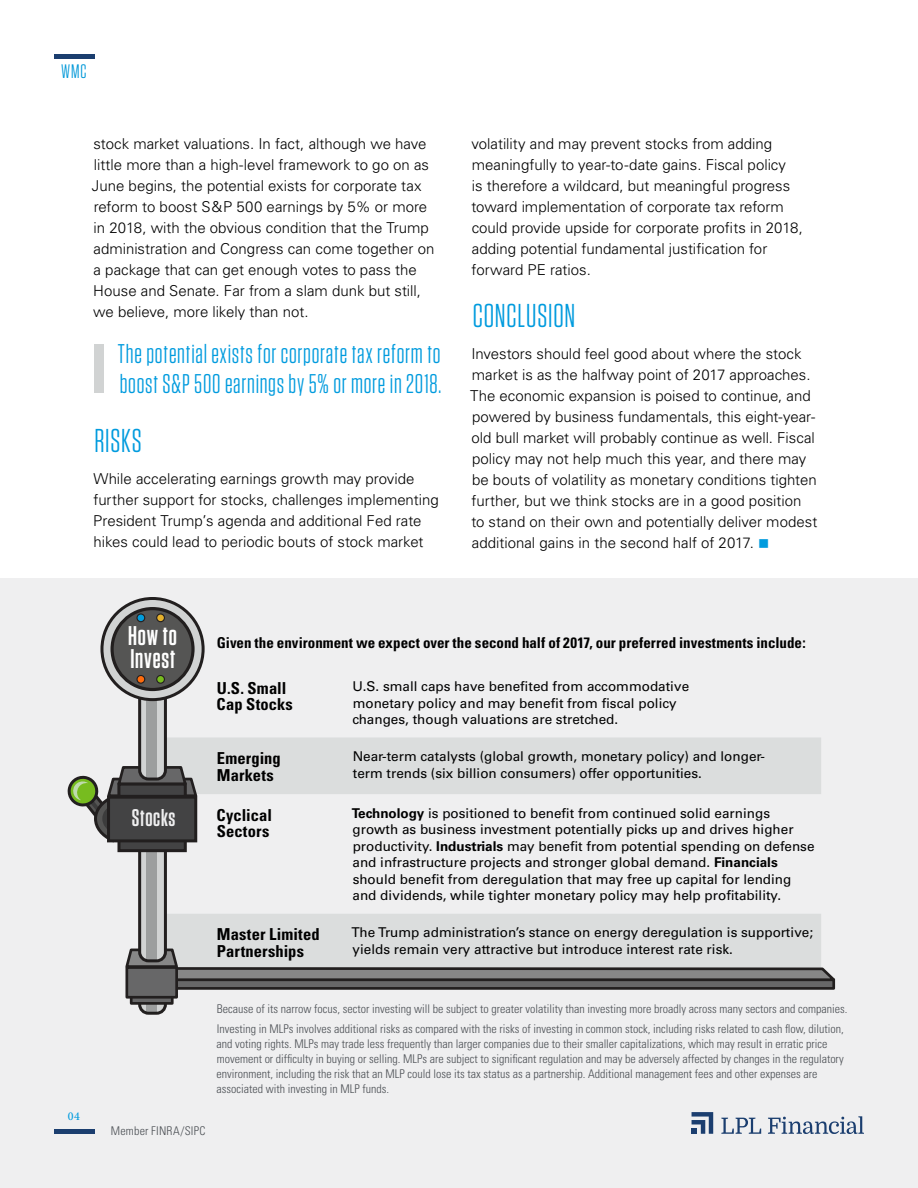
<style>
.page{position:relative;width:918px;height:1188px;background:#fff}
.page>*{position:absolute;margin:0;border:0;box-sizing:border-box;transform-origin:0 0}
.t1{font:33px "Tungsten Narrow";letter-spacing:.025em;color:#009bde}
.t2{font:27px/30px "Tungsten Narrow";letter-spacing:.03em;color:#009bde}
.t3{font:600 27px/22.5px "Tungsten Narrow";letter-spacing:.03em;color:#fff}
.t4{font:600 24px "Tungsten Narrow";letter-spacing:.03em;color:#efeff0}
.t5{font:19.5px "Tungsten Narrow";color:#0098d8}
.t6{font:700 condensed 16.5px/16.5px "Univers";letter-spacing:.005em;color:#000}
.t7{font:300 15px/21px "Univers";color:#000}
.t8{font:700 condensed 15px "Univers";color:#000}
.t9{font:13.5px/16.5px "Univers";color:#000}
.t10{font:300 condensed 12px/15px "Univers";color:#4b4f54}
.t11{font:500 12px "Minion Pro";color:#009bde}
.s1{color:#009bde}
.s2{font-weight:700}
</style>
<div class="page">
<div style="left:0;top:1068px;width:918px;height:120px;background:#efeff0"></div>
<hr style="left:54px;top:1130px;width:40px;height:4px;background:#1b3e6f">
<hr style="left:54px;top:54px;width:40px;height:4px;background:#1b3e6f">
<svg style="left:692px;top:1112px;width:21px;height:22px"></svg>
<svg style="left:721px;top:1118px;width:40px;height:16px"></svg>
<svg style="left:768px;top:1116px;width:96px;height:18px"></svg>
<div style="left:0;top:578px;width:918px;height:499px;background:#efeff0"></div>
<div style="left:167px;top:738px;width:654px;height:27px;background:#dbdddd"></div>
<svg style="left:68px;top:765px;width:768px;height:250px"></svg>
<div style="left:119px;top:784px;width:66px;height:12px;background:#434344"></div>
<div style="left:117px;top:783px;width:70px;height:15px;border:3px solid #221f1f"></div>
<div style="left:140px;top:679px;width:25px;height:100px;background:#d1d3d3;border-radius:9px"></div>
<div style="left:138px;top:678px;width:29px;height:103px;border:3px solid #221f1f;border-radius:9px"></div>
<div style="left:146px;top:683px;width:11px;height:95px;background:#9c9e9e"></div>
<svg style="left:102px;top:599px;width:101px;height:101px;background:#acadad"></svg>
<div style="left:100px;top:597px;width:105px;height:104px;border:3px solid #221f1f;border-radius:50%"></div>
<div style="left:112px;top:609px;width:81px;height:81px;background:#555554;border-radius:50%"></div>
<div style="left:110px;top:607px;width:85px;height:84px;border:3px solid #221f1f;border-radius:50%"></div>
<div style="left:137px;top:614px;width:8px;height:8px;background:#019cdc;border-radius:50%"></div>
<div style="left:136px;top:613px;width:9px;height:9px;border:1px solid #231f20;border-radius:50%"></div>
<div style="left:157px;top:675px;width:7px;height:8px;background:#77bc1f;border-radius:50%"></div>
<div style="left:156px;top:675px;width:9px;height:9px;border:1px solid #231f20;border-radius:50%"></div>
<div style="left:137px;top:675px;width:8px;height:8px;background:#ff6c0c;border-radius:50%"></div>
<div style="left:136px;top:675px;width:9px;height:9px;border:1px solid #231f20;border-radius:50%"></div>
<div style="left:157px;top:614px;width:7px;height:8px;background:#e5b12c;border-radius:50%"></div>
<div style="left:156px;top:613px;width:9px;height:9px;border:1px solid #231f20;border-radius:50%"></div>
<div style="left:94px;top:344px;width:9px;height:49px;background:#d1d3d3"></div>
<h3 class="t5" style="left:61px;top:62px;width:27px">WMC</h3>
<p class="t7" style="left:92px;top:133px;width:344px">stock market valuations. In fact, although we have little more than a high-level framework to go on as June begins, the potential exists for corporate tax reform to boost S&amp;P 500 earnings by 5% or more in 2018, with the obvious condition that the Trump administration and Congress can come together on a package that can get enough votes to pass the House and Senate. Far from a slam dunk but still, we believe, more likely than not.</p>
<h2 class="t2" style="left:118px;top:340px;width:325px">The potential exists for corporate tax reform to boost S&amp;P 500 earnings by 5% or more in 2018.</h2>
<h1 class="t1" style="left:94px;top:424px;width:49px">RISKS</h1>
<p class="t7" style="left:93px;top:468px;width:347px">While accelerating earnings growth may provide further support for stocks, challenges implementing President Trump’s agenda and additional Fed rate hikes could lead to periodic bouts of stock market</p>
<p class="t7" style="left:471px;top:133px;width:333px">volatility and may prevent stocks from adding meaningfully to year-to-date gains. Fiscal policy<br>is therefore a wildcard, but meaningful progress toward implementation of corporate tax reform could provide upside for corporate profits in 2018, adding potential fundamental justification for forward PE ratios.</p>
<h1 class="t1" style="left:473px;top:299px;width:104px">CONCLUSION</h1>
<p class="t7" style="left:470px;top:343px;width:349px">Investors should feel good about where the stock market is as the halfway point of 2017 approaches.<br>The economic expansion is poised to continue, and powered by business fundamentals, this eight-year&shy;old bull market will probably continue as well. Fiscal policy may not help much this year, and there may be bouts of volatility as monetary conditions tighten further, but we think stocks are in a good position<br>to stand on their own and potentially deliver modest additional gains in the second half of 2017. <span class="s1">■</span></p>
<p class="t11" style="left:68px;top:1108px;width:14px">04</p>
<h2 class="t3" style="left:128px;top:625px;width:50px">How to<br>Invest</h2>
<h3 class="t4" style="left:132px;top:806px;width:45px">Stocks</h3>
<p class="t8" style="left:217px;top:633px;width:591px">Given the environment we expect over the second half of 2017, our preferred investments include:</p>
<p class="t6" style="left:217px;top:680px;width:78px">U.S. Small<br>Cap Stocks</p>
<p class="t9" style="left:353px;top:678px;width:338px">U.S. small caps have benefited from accommodative monetary policy and may benefit from fiscal policy changes, though valuations are stretched.</p>
<p class="t6" style="left:217px;top:750px;width:65px">Emerging<br>Markets</p>
<p class="t9" style="left:353px;top:748px;width:414px">Near-term catalysts (global growth, monetary policy) and longer&shy;term trends (six billion consumers) offer opportunities.</p>
<p class="t6" style="left:217px;top:807px;width:57px">Cyclical<br>Sectors</p>
<p class="t9" style="left:352px;top:805px;width:464px"><span class="s2">Technology</span> is positioned to benefit from continued solid earnings growth as business investment potentially picks up and drives higher productivity. <span class="s2">Industrials</span> may benefit from potential spending on defense and infrastructure projects and stronger global demand. <span class="s2">Financials </span>should benefit from deregulation that may free up capital for lending and dividends, while tighter monetary policy may help profitability.</p>
<p class="t6" style="left:217px;top:926px;width:104px">Master Limited<br>Partnerships</p>
<p class="t9" style="left:351px;top:924px;width:463px">The Trump administration’s stance on energy deregulation is supportive; yields remain very attractive but introduce interest rate risk.</p>
<p class="t10" style="left:217px;top:999px;width:632px;line-height:19.6px">Because of its narrow focus, sector investing will be subject to greater volatility than investing more broadly across many sectors and companies.<br>Investing in MLPs involves additional risks as compared with the risks of investing in common stock, including risks related to cash flow, dilution,</p>
<p class="t10" style="left:216px;top:1036px;width:629px">and voting rights. MLPs may trade less frequently than larger companies due to their smaller capitalizations, which may result in erratic price movement or difficulty in buying or selling. MLPs are subject to significant regulation and may be adversely affected by changes in the regulatory environment, including the risk that an MLP could lose its tax status as a partnership. Additional management fees and other expenses are associated with investing in MLP funds.</p>
<p class="t10" style="left:111px;top:1123px;width:96px">Member FINRA/SIPC</p>
</div>
